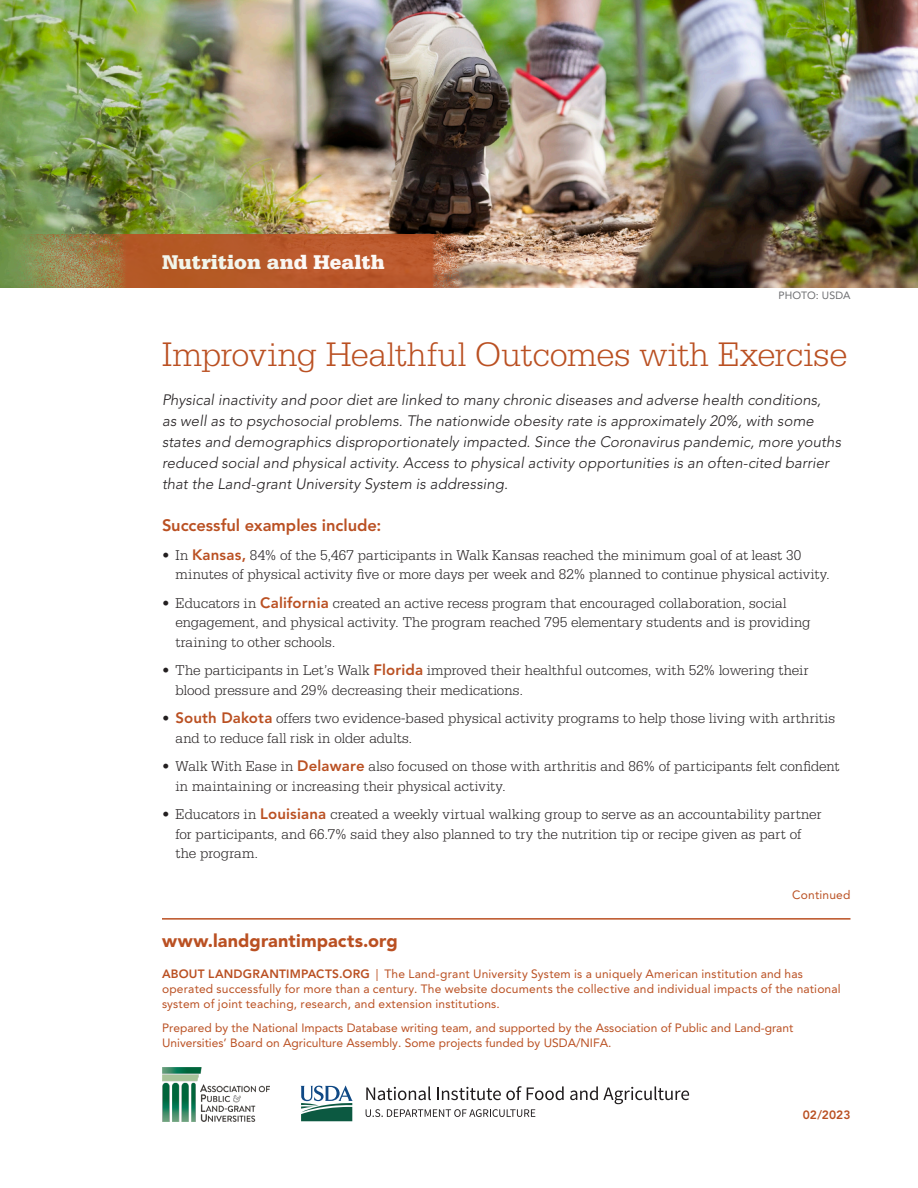
<style>
.page{position:relative;width:918px;height:1188px;background:#fff}
.page>*{position:absolute;margin:0;border:0;box-sizing:border-box;transform-origin:0 0}
.t1{font:300 36px "Serifa Std";letter-spacing:-.005em;color:#ba5022}
.t2{font:900 21px "Serifa Std";color:#fff}
.Boilerplate{font:900 18px "Avenir LT Std";letter-spacing:.005em;color:#ba5022}
.Subhead{font:800 16.5px "Avenir LT Std";color:#ba5022}
.Bulleted_text{font:300 15px/19.5px "Serifa Std";letter-spacing:.005em;color:#231f20}
.Intro{font:italic 300 15px/21px "Avenir LT Std";letter-spacing:.005em;color:#231f20}
.Boilerplate-2{font:12px/15px "Avenir LT Std";letter-spacing:.015em;color:#ba5022}
.Continued{font:12px "Avenir LT Std";letter-spacing:.015em;color:#ba5022}
.Boilerplate-3{font:800 12px "Avenir LT Std";color:#ba5022}
.Photo_credit{font:10.5px "Avenir LT Std";letter-spacing:.005em;color:#6c6d70}
.s1{font-family:"Avenir LT Std";font-weight:800;color:#ba5022}
.s2{font-weight:800}
</style>
<div class="page">
<img style="left:0;top:0;width:918px;height:288px">
<svg style="left:0;top:234px;width:468px;height:54px;background:#ac6736"></svg>
<hr style="left:162px;top:918px;width:688px;height:2px;background:#ba5022">
<img style="left:162px;top:1067px;width:108px;height:55px">
<svg style="left:366px;top:1086px;width:65px;height:14px"></svg>
<svg style="left:437px;top:1086px;width:127px;height:14px"></svg>
<svg style="left:570px;top:1086px;width:119px;height:18px"></svg>
<svg style="left:366px;top:1109px;width:169px;height:8px"></svg>
<svg style="left:301px;top:1085px;width:52px;height:36px"></svg>
<h2 class="t2" style="left:162px;top:249px;width:224px">Nutrition and Health</h2>
<p class="Photo_credit" style="left:778px;top:289px;width:74px">PHOTO: USDA</p>
<h1 class="t1" style="left:162px;top:334px;width:687px">Improving Healthful Outcomes with Exercise</h1>
<p class="Intro" style="left:162px;top:389px;width:681px">Physical inactivity and poor diet are linked to many chronic diseases and adverse health conditions,<br>as well as to psychosocial problems. The nationwide obesity rate is approximately 20%, with some states and demographics disproportionately impacted. Since the Coronavirus pandemic, more youths reduced social and physical activity. Access to physical activity opportunities is an often-cited barrier that the Land-grant University System is addressing.</p>
<h2 class="Subhead" style="left:162px;top:516px;width:221px">Successful examples include:</h2>
<p class="Bulleted_text" style="left:176px;top:545px;width:656px;text-indent:-14px">• In <span class="s1">Kansas,</span> 84% of the 5,467 participants in Walk Kansas reached the minimum goal of at least 30 minutes of physical activity five or more days per week and 82% planned to continue physical activity.</p>
<p class="Bulleted_text" style="left:176px;top:593px;width:637px;text-indent:-14px">• Educators in <span class="s1">California</span> created an active recess program that encouraged collaboration, social engagement, and physical activity. The program reached 795 elementary students and is providing training to other schools.</p>
<p class="Bulleted_text" style="left:176px;top:661px;width:635px;text-indent:-14px">• The participants in Let’s Walk <span class="s1">Florida</span> improved their healthful outcomes, with 52% lowering their blood pressure and 29% decreasing their medications.</p>
<p class="Bulleted_text" style="left:176px;top:709px;width:661px;text-indent:-14px">• <span class="s1">South Dakota</span> offers two evidence-based physical activity programs to help those living with arthritis and to reduce fall risk in older adults.</p>
<p class="Bulleted_text" style="left:176px;top:757px;width:666px;text-indent:-14px">• Walk With Ease in <span class="s1">Delaware</span> also focused on those with arthritis and 86% of participants felt confident in maintaining or increasing their physical activity.</p>
<p class="Bulleted_text" style="left:176px;top:805px;width:648px;text-indent:-14px">• Educators in <span class="s1">Louisiana</span> created a weekly virtual walking group to serve as an accountability partner for participants, and 66.7% said they also planned to try the nutrition tip or recipe given as part of the program.</p>
<p class="Continued" style="left:792px;top:887px;width:60px">Continued</p>
<p class="Boilerplate" style="left:162px;top:929px;width:237px">www.landgrantimpacts.org</p>
<p class="Boilerplate-2" style="left:162px;top:967px;width:680px"><span class="s2">ABOUT LANDGRANTIMPACTS.ORG</span> | The Land-grant University System is a uniquely American institution and has operated successfully for more than a century. The website documents the collective and individual impacts of the national system of joint teaching, research, and extension institutions.</p>
<p class="Boilerplate-2" style="left:162px;top:1021px;width:633px">Prepared by the National Impacts Database writing team, and supported by the Association of Public and Land-grant<br>Universities’ Board on Agriculture Assembly. Some projects funded by USDA/NIFA.</p>
<p class="Boilerplate-3" style="left:803px;top:1108px;width:49px">02/2023</p>
</div>
